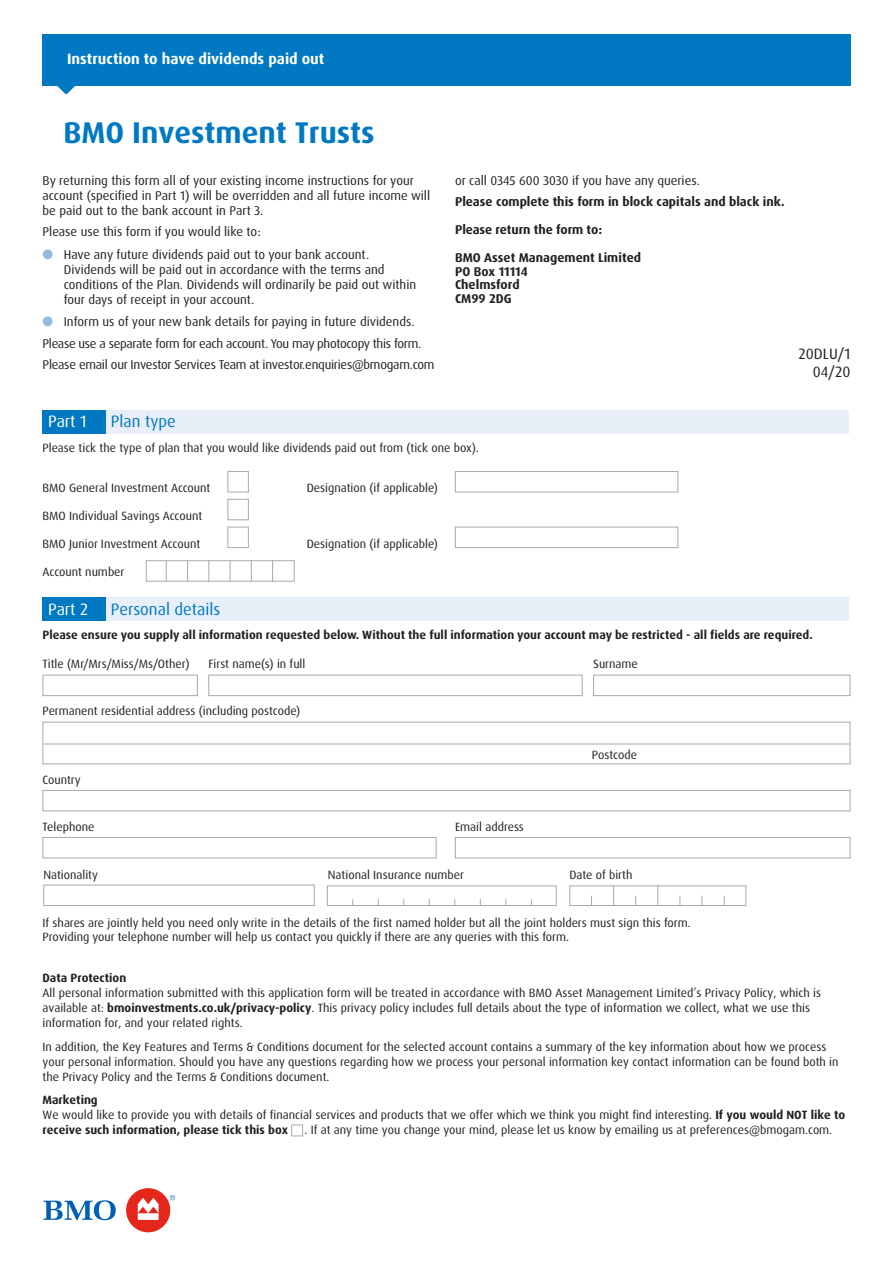
<style>
.page{position:relative;width:893px;height:1263px;background:#fff}
.page>*{position:absolute;margin:0;border:0;box-sizing:border-box;transform-origin:0 0}
.t1{font:700 30px "Dax Pro";color:#0079c2}
.t2{font:16.5px "Dax Pro";color:#0079c2}
.t3{font:16.5px "Dax Pro";color:#fff}
.Header_date{font:700 15px "Dax Pro";color:#fff}
.t4{font:15px "Dax Pro";color:#231f20}
.Intro_text{font:12.75px/15px "Dax Pro";color:#231f20}
.Intro_text-2{font:700 12.75px "Dax Pro";color:#231f20}
.Intro_text-3{font:12.75px "Dax Pro";letter-spacing:-.02em;color:#231f20}
.Text{font:12.75px "Dax Pro";letter-spacing:-.025em;color:#231f20}
.App_Bullet_copy{font:12px/15px "Dax Pro";color:#231f20}
.Text__1mm_space{font:12px/14.4px "Dax Pro";color:#231f20}
.Text__2mm_space{font:12px "Dax Pro";color:#231f20}
.Text__1mm_space-2{font:700 12px "Dax Pro";color:#231f20}
.Text-2{font:12px "Dax Pro";color:#231f20}
.App_Bullet_copy-2{font:700 12px "Dax Pro";color:#231f20}
.s1{color:#94bae2}
.s2{font-weight:700}
</style>
<div class="page">
<div style="left:227px;top:471px;width:22px;height:21px;background:#fff;border:1px solid #a8a9ad"></div>
<div style="left:455px;top:471px;width:223px;height:21px;background:#fff;border:1px solid #a8a9ad"></div>
<div style="left:227px;top:499px;width:22px;height:21px;background:#fff;border:1px solid #a8a9ad"></div>
<div style="left:227px;top:527px;width:22px;height:21px;background:#fff;border:1px solid #a8a9ad"></div>
<div style="left:455px;top:527px;width:223px;height:21px;background:#fff;border:1px solid #a8a9ad"></div>
<div style="left:43px;top:675px;width:155px;height:21px;background:#fff;border:1px solid #a8a9ad"></div>
<div style="left:208px;top:675px;width:375px;height:21px;background:#fff;border:1px solid #a8a9ad"></div>
<div style="left:593px;top:675px;width:257px;height:21px;background:#fff;border:1px solid #a8a9ad"></div>
<hr style="left:43px;top:744px;width:807px;height:1px;background:#a8a9ad">
<div style="left:43px;top:722px;width:807px;height:42px;border:1px solid #a8a9ad"></div>
<div style="left:43px;top:790px;width:807px;height:21px;background:#fff;border:1px solid #a8a9ad"></div>
<div style="left:43px;top:837px;width:393px;height:21px;background:#fff;border:1px solid #a8a9ad"></div>
<div style="left:455px;top:837px;width:395px;height:21px;background:#fff;border:1px solid #a8a9ad"></div>
<div style="left:146px;top:560px;width:149px;height:22px;border:1px solid #a8a9ad"></div>
<svg style="left:166px;top:560px;width:1px;height:22px"></svg>
<svg style="left:187px;top:560px;width:1px;height:22px"></svg>
<svg style="left:208px;top:560px;width:1px;height:22px"></svg>
<svg style="left:230px;top:560px;width:1px;height:22px"></svg>
<svg style="left:251px;top:560px;width:1px;height:22px"></svg>
<svg style="left:272px;top:560px;width:1px;height:22px"></svg>
<div style="left:327px;top:885px;width:230px;height:21px;background:#fff;border:1px solid #a8a9ad"></div>
<div style="left:569px;top:885px;width:177px;height:21px;background:#fff;border:1px solid #a8a9ad"></div>
<svg style="left:613px;top:885px;width:1px;height:21px"></svg>
<svg style="left:657px;top:885px;width:1px;height:21px"></svg>
<div style="left:43px;top:885px;width:272px;height:21px;background:#fff;border:1px solid #a8a9ad"></div>
<div style="left:291px;top:1125px;width:12px;height:11px;border:1px solid #a8a9ad"></div>
<div style="left:42px;top:34px;width:809px;height:52px;background:#0079c2"></div>
<svg style="left:57px;top:86px;width:18px;height:8px"></svg>
<div style="left:105px;top:410px;width:744px;height:23px;background:#e8eff8"></div>
<div style="left:42px;top:410px;width:63px;height:23px;background:#0079c2"></div>
<div style="left:105px;top:597px;width:744px;height:24px;background:#e8eff8"></div>
<div style="left:42px;top:597px;width:63px;height:24px;background:#0079c2"></div>
<div style="left:126px;top:1188px;width:44px;height:44px;background:#e5261b;border-radius:50%"></div>
<svg style="left:44px;top:1200px;width:72px;height:20px"></svg>
<svg style="left:170px;top:1195px;width:5px;height:5px"></svg>
<svg style="left:138px;top:1198px;width:21px;height:22px"></svg>
<p class="Header_date" style="left:67px;top:49px;width:259px">Instruction to have dividends paid out</p>
<p class="t1" style="left:63px;top:113px;width:313px">BMO Investment Trusts</p>
<p class="Intro_text" style="left:43px;top:173px;width:389px">By returning this form all of your existing income instructions for your account (specified in Part 1) will be overridden and all future income will be paid out to the bank account in Part 3.</p>
<p class="Intro_text" style="left:43px;top:224px;width:220px">Please use this form if you would like to:</p>
<p class="Intro_text" style="left:43px;top:247px;width:328px"><span class="s1">●</span> Have any future dividends paid out to your bank account.</p>
<p class="Intro_text" style="left:64px;top:262px;width:354px">Dividends will be paid out in accordance with the terms and conditions of the Plan. Dividends will ordinarily be paid out within four days of receipt in your account.</p>
<p class="Intro_text" style="left:43px;top:314px;width:374px"><span class="s1">●</span> Inform us of your new bank details for paying in future dividends.</p>
<p class="Text" style="left:43px;top:335px;width:380px">Please use a separate form for each account. You may photocopy this form.</p>
<p class="Intro_text-3" style="left:43px;top:356px;width:394px">Please email our Investor Services Team at investor.enquiries@bmogam.com</p>
<p class="t3" style="left:48px;top:411px;width:40px">Part 1</p>
<p class="t2" style="left:111px;top:411px;width:67px">Plan type</p>
<p class="Intro_text" style="left:455px;top:173px;width:246px">or call 0345 600 3030 if you have any queries.</p>
<p class="Intro_text-2" style="left:455px;top:193px;width:331px">Please complete this form in block capitals and black ink.</p>
<p class="Intro_text-2" style="left:455px;top:221px;width:149px">Please return the form to:</p>
<p class="Intro_text-2" style="left:455px;top:250px;width:188px">BMO Asset Management Limited</p>
<p class="Intro_text-2" style="left:455px;top:263px;width:74px">PO Box 11114</p>
<p class="Intro_text-2" style="left:455px;top:277px;width:66px">Chelmsford</p>
<p class="Intro_text-2" style="left:455px;top:290px;width:58px">CM99 2DG</p>
<p class="Text-2" style="left:43px;top:440px;width:438px">Please tick the type of plan that you would like dividends paid out from (tick one box).</p>
<p class="Text__2mm_space" style="left:43px;top:480px;width:169px">BMO General Investment Account</p>
<p class="Text__2mm_space" style="left:307px;top:480px;width:133px">Designation (if applicable)</p>
<p class="Text__2mm_space" style="left:43px;top:508px;width:161px">BMO Individual Savings Account</p>
<p class="Text__2mm_space" style="left:43px;top:536px;width:159px">BMO Junior Investment Account</p>
<p class="Text__2mm_space" style="left:307px;top:536px;width:133px">Designation (if applicable)</p>
<p class="Text__1mm_space" style="left:43px;top:564px;width:83px">Account number</p>
<p class="t3" style="left:48px;top:598px;width:42px">Part 2</p>
<p class="t2" style="left:111px;top:598px;width:111px">Personal details</p>
<p class="t4" style="left:799px;top:345px;width:53px">20DLU/1</p>
<p class="t4" style="left:813px;top:363px;width:39px">04/20</p>
<p class="Text__1mm_space-2" style="left:43px;top:627px;width:772px">Please ensure you supply all information requested below. Without the full information your account may be restricted - all fields are required.</p>
<p class="Text__1mm_space" style="left:43px;top:657px;width:149px">Title (Mr/Mrs/Miss/Ms/Other)</p>
<p class="Text__1mm_space" style="left:208px;top:657px;width:99px">First name(s) in full</p>
<p class="Text__1mm_space" style="left:593px;top:657px;width:46px">Surname</p>
<p class="Text__1mm_space" style="left:43px;top:704px;width:259px">Permanent residential address (including postcode)</p>
<p class="App_Bullet_copy" style="left:592px;top:747px;width:47px">Postcode</p>
<p class="Text__1mm_space" style="left:43px;top:772px;width:40px">Country</p>
<p class="Text__1mm_space" style="left:43px;top:819px;width:53px">Telephone</p>
<p class="Text__1mm_space" style="left:455px;top:819px;width:70px">Email address</p>
<p class="Text__1mm_space" style="left:43px;top:868px;width:56px">Nationality</p>
<p class="App_Bullet_copy" style="left:328px;top:867px;width:138px">National Insurance number</p>
<p class="Text__1mm_space" style="left:569px;top:867px;width:65px">Date of birth</p>
<p class="Text__1mm_space" style="left:43px;top:916px;width:650px">If shares are jointly held you need only write in the details of the first named holder but all the joint holders must sign this form.<br>Providing your telephone number will help us contact you quickly if there are any queries with this form.</p>
<p class="App_Bullet_copy-2" style="left:43px;top:970px;width:85px">Data Protection</p>
<p class="App_Bullet_copy" style="left:43px;top:985px;width:780px">All personal information submitted with this application form will be treated in accordance with BMO Asset Management Limited’s Privacy Policy, which is available at: <span class="s2">bmoinvestments.co.uk/privacy-policy</span>. This privacy policy includes full details about the type of information we collect, what we use this information for, and your related rights.</p>
<p class="App_Bullet_copy" style="left:43px;top:1039px;width:798px">In addition, the Key Features and Terms &amp; Conditions document for the selected account contains a summary of the key information about how we process your personal information. Should you have any questions regarding how we process your personal information key contact information can be found both in the Privacy Policy and the Terms &amp; Conditions document.</p>
<p class="App_Bullet_copy-2" style="left:43px;top:1092px;width:57px">Marketing</p>
<p class="App_Bullet_copy" style="left:43px;top:1107px;width:804px">We would like to provide you with details of financial services and products that we offer which we think you might find interesting. <span class="s2">If you would NOT like to receive such information, please tick this box</span></p>
<p class="App_Bullet_copy" style="left:304px;top:1122px;width:529px">. If at any time you change your mind, please let us know by emailing us at preferences@bmogam.com.</p>
</div>
